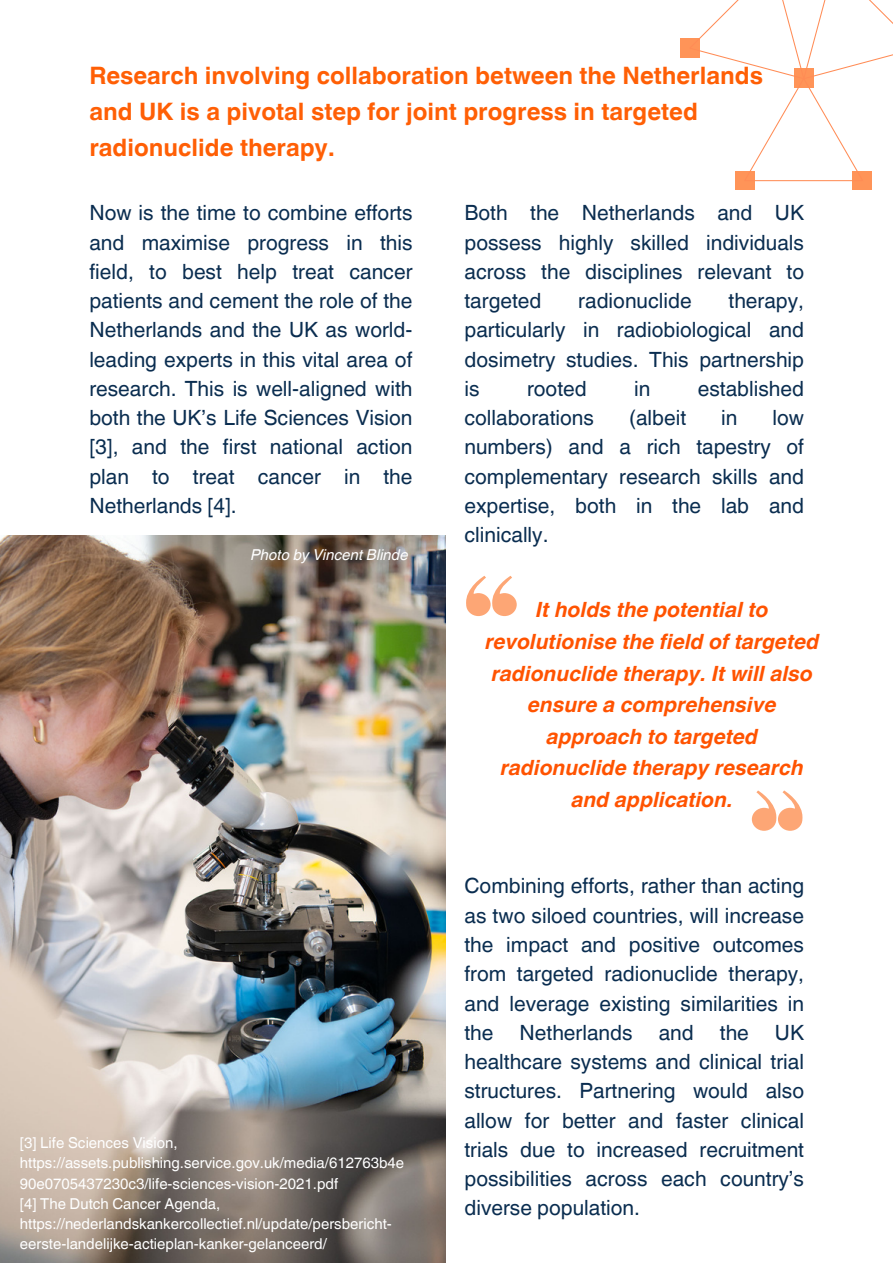
<style>
.page{position:relative;width:893px;height:1264px;background:#fff}
.page>*{position:absolute;margin:0;border:0;box-sizing:border-box;transform-origin:0 0}
.t1{font:700 24px/36px "Helvetica World";color:#ff5f05}
.t2{font:21px/29.2px "Helvetica World";color:#0a2d50;text-align:justify}
.t3{font:italic 700 21px/31.5px "Helvetica World";color:#ff5300;text-align:center}
.t4{font:15px/20.2px "Helvetica World";color:#fff}
.t5{font:italic 15px "Helvetica World";color:#fff}
</style>
<div class="page">
<div style="left:680px;top:39px;width:19px;height:19px;background:#ff9458"></div>
<div style="left:735px;top:171px;width:19px;height:19px;background:#ff9458"></div>
<div style="left:852px;top:171px;width:19px;height:19px;background:#ff9458"></div>
<svg style="left:687px;top:0;width:205px;height:182px"></svg>
<img style="left:0;top:536px;width:445px;height:726px">
<svg style="left:751px;top:790px;width:52px;height:40px"></svg>
<svg style="left:466px;top:576px;width:50px;height:40px"></svg>
<p class="t1" style="left:89px;top:55px;width:675px">Research involving collaboration between the Netherlands and UK is a pivotal step for joint progress in targeted radionuclide therapy.</p>
<p class="t2" style="left:89px;top:198px;width:324px">Now is the time to combine efforts and maximise progress in this field, to best help treat cancer patients and cement the role of the Netherlands and the UK as world&shy;leading experts in this vital area of research. This is well-aligned with both the UK’s Life Sciences Vision [3], and the first national action plan to treat cancer in the Netherlands [4].</p>
<h3 class="t5" style="left:251px;top:542px;width:159px">Photo by Vincent Blinde</h3>
<p class="t4" style="left:20px;top:1132px;width:386px">[3] Life Sciences Vision, https://assets.publishing.service.gov.uk/media/612763b4e<br>90e0705437230c3/life-sciences-vision-2021.pdf</p>
<p class="t4" style="left:20px;top:1193px;width:373px">[4] The Dutch Cancer Agenda, https://nederlandskankercollectief.nl/update/persbericht&shy;eerste-landelijke-actieplan-kanker-gelanceerd/</p>
<p class="t2" style="left:464px;top:198px;width:341px">Both the Netherlands and UK possess highly skilled individuals across the disciplines relevant to targeted</p>
<p class="t2" style="left:464px;top:286px;width:341px;text-indent:264px">therapy, particularly in radiobiological and dosimetry studies. This partnership is</p>
<p class="t2" style="left:578px;top:286px;width:115px">radionuclide</p>
<p class="t2" style="left:527px;top:374px;width:61px">rooted</p>
<p class="t2" style="left:634px;top:374px;width:18px">in</p>
<p class="t2" style="left:697px;top:374px;width:108px">established</p>
<p class="t2" style="left:464px;top:403px;width:131px">collaborations</p>
<p class="t2" style="left:629px;top:403px;width:59px">(albeit</p>
<p class="t2" style="left:721px;top:403px;width:18px">in</p>
<p class="t2" style="left:464px;top:403px;width:341px;text-indent:308px">low numbers) and a rich tapestry of complementary research skills and expertise, both in the lab and clinically.</p>
<h3 class="t3" style="left:485px;top:592px;width:335px">It holds the potential to revolutionise the field of targeted radionuclide therapy. It will also ensure a comprehensive approach to targeted radionuclide therapy research and application.</h3>
<h1 class="t2" style="left:464px;top:871px;width:341px">Combining efforts, rather than acting as two siloed countries, will increase the impact and positive outcomes from targeted radionuclide therapy, and leverage existing similarities in the Netherlands and the UK healthcare systems and clinical trial structures. Partnering would also allow for better and faster clinical trials due to increased recruitment possibilities across each country’s diverse population.</h1>
</div>
